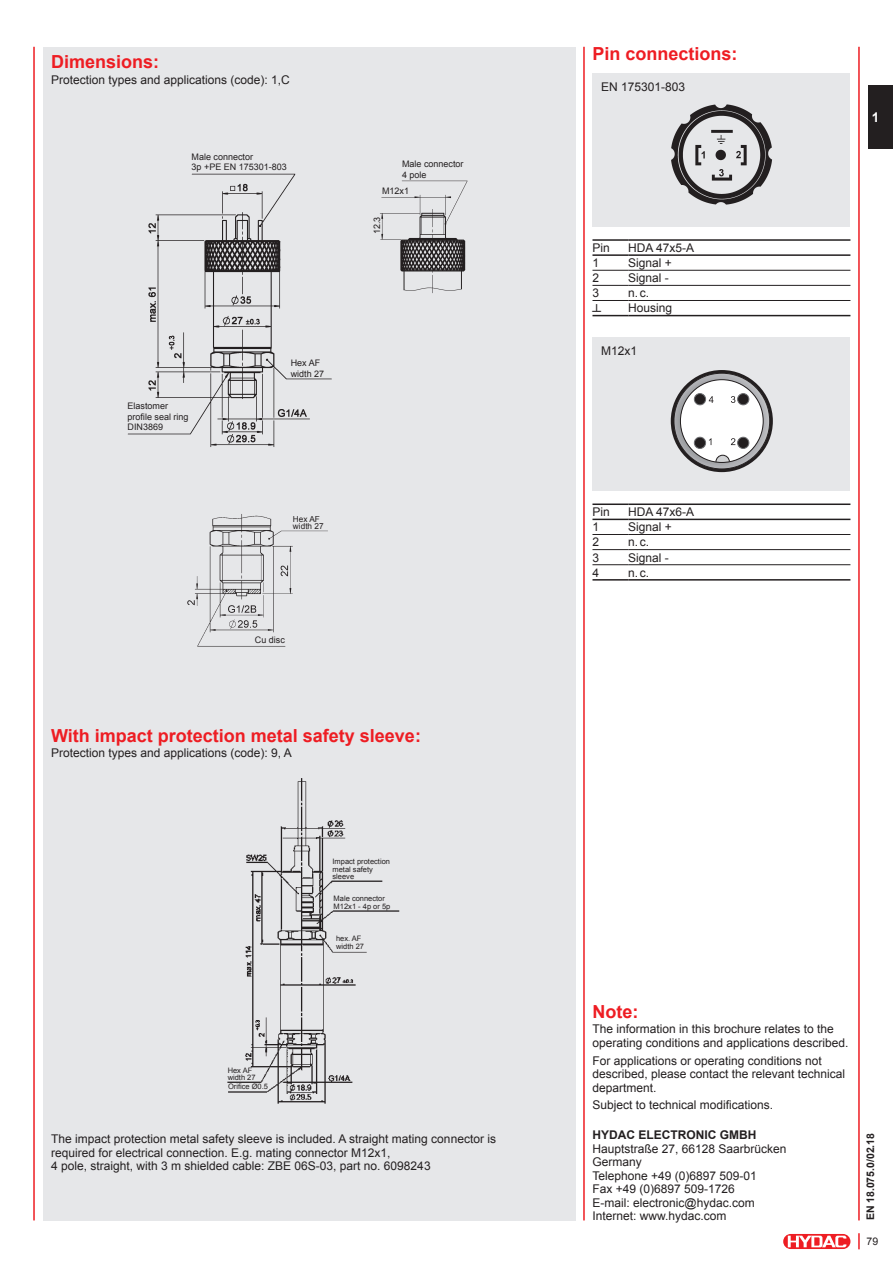
<style>
.page{position:relative;width:893px;height:1263px;background:#fff}
.page>*{position:absolute;margin:0;border:0;box-sizing:border-box;transform-origin:0 0}
.t1{font:700 18px "Arial";color:#ee1d23}
.t2{font:700 13.5px "Arial";color:#fff}
.t3{font:12px/13.5px "Arial";color:#231f20}
.t4{font:700 12px "Arial";color:#231f20}
.t5{font:700 10.5px "Arial";color:#231f20}
.t6{font:10.5px "Arial";color:#231f20}
.t7{font:9px/10.5px "Arial";color:#231f20}
.t8{font:8.25px/7.4px "Arial";color:#231f20}
.t9{font:7.5px/7.5px "Arial";color:#231f20}
</style>
<div class="page">
<hr style="left:33px;top:47px;width:2px;height:1173px;background:#ee1d23">
<hr style="left:858px;top:47px;width:2px;height:1173px;background:#ee1d23">
<div style="left:783px;top:1233px;width:67px;height:16px;border:1px solid #fff;border-radius:8px"></div>
<svg style="left:783px;top:1234px;width:67px;height:15px"></svg>
<svg style="left:788px;top:1236px;width:58px;height:11px"></svg>
<svg style="left:858px;top:1233px;width:2px;height:16px"></svg>
<div style="left:868px;top:85px;width:25px;height:64px;background:#231f20"></div>
<div style="left:43px;top:47px;width:532px;height:1173px;background:#e6e7e9"></div>
<hr style="left:583px;top:47px;width:2px;height:1173px;background:#ee1d23">
<div style="left:592px;top:73px;width:258px;height:153px;background:#e6e7e9"></div>
<div style="left:592px;top:338px;width:258px;height:153px;background:#e6e7e9"></div>
<hr style="left:592px;top:270px;width:36px;height:1px;background:#231f20">
<hr style="left:628px;top:270px;width:222px;height:1px;background:#231f20">
<hr style="left:592px;top:285px;width:36px;height:1px;background:#231f20">
<hr style="left:628px;top:285px;width:222px;height:1px;background:#231f20">
<hr style="left:592px;top:300px;width:36px;height:1px;background:#231f20">
<hr style="left:628px;top:300px;width:222px;height:1px;background:#231f20">
<hr style="left:592px;top:239px;width:36px;height:2px;background:#231f20">
<hr style="left:628px;top:239px;width:222px;height:2px;background:#231f20">
<hr style="left:592px;top:254px;width:36px;height:2px;background:#231f20">
<hr style="left:628px;top:254px;width:222px;height:2px;background:#231f20">
<hr style="left:592px;top:315px;width:36px;height:1px;background:#231f20">
<hr style="left:628px;top:315px;width:222px;height:1px;background:#231f20">
<hr style="left:592px;top:534px;width:36px;height:1px;background:#231f20">
<hr style="left:628px;top:534px;width:222px;height:1px;background:#231f20">
<hr style="left:592px;top:549px;width:36px;height:1px;background:#231f20">
<hr style="left:628px;top:549px;width:222px;height:1px;background:#231f20">
<hr style="left:592px;top:564px;width:36px;height:1px;background:#231f20">
<hr style="left:628px;top:564px;width:222px;height:1px;background:#231f20">
<hr style="left:592px;top:503px;width:36px;height:2px;background:#231f20">
<hr style="left:628px;top:503px;width:222px;height:2px;background:#231f20">
<hr style="left:592px;top:519px;width:36px;height:1px;background:#231f20">
<hr style="left:628px;top:519px;width:222px;height:1px;background:#231f20">
<hr style="left:592px;top:579px;width:36px;height:2px;background:#231f20">
<hr style="left:628px;top:579px;width:222px;height:2px;background:#231f20">
<img style="left:671px;top:104px;width:101px;height:101px">
<svg style="left:673px;top:372px;width:97px;height:98px"></svg>
<img style="left:128px;top:173px;width:204px;height:274px">
<img style="left:380px;top:180px;width:88px;height:113px">
<img style="left:187px;top:514px;width:141px;height:133px">
<img style="left:227px;top:778px;width:173px;height:326px">
<h1 class="t1" style="left:51px;top:50px;width:110px">Dimensions:</h1>
<p class="t3" style="left:51px;top:73px;width:240px">Protection types and applications (code): 1,C</p>
<p class="t7" style="left:192px;top:152px;width:97px">Male connector<br>3p +PE EN 175301-803</p>
<p class="t7" style="left:402px;top:159px;width:63px">Male connector<br>4 pole</p>
<p class="t7" style="left:382px;top:186px;width:29px">M12x1</p>
<p class="t7" style="left:372px;top:234px;width:19px;rotate:-90deg">12.3</p>
<p class="t7" style="left:128px;top:401px;width:63px">Elastomer profile seal ring<br>DIN3869</p>
<p class="t7" style="left:291px;top:358px;width:35px">Hex AF width 27</p>
<p class="t8" style="left:293px;top:515px;width:32px">Hex AF width 27</p>
<p class="t7" style="left:255px;top:635px;width:32px">Cu disc</p>
<h1 class="t1" style="left:51px;top:723px;width:371px">With impact protection metal safety sleeve:</h1>
<p class="t3" style="left:51px;top:746px;width:242px">Protection types and applications (code): 9, A</p>
<p class="t9" style="left:332px;top:858px;width:59px">Impact protection metal safety sleeve</p>
<p class="t9" style="left:334px;top:895px;width:58px">Male connector<br>M12x1 - 4p or 5p</p>
<p class="t9" style="left:228px;top:1066px;width:29px">Hex AF width 27</p>
<p class="t9" style="left:228px;top:1083px;width:42px">Orifice Ø0.5</p>
<p class="t9" style="left:336px;top:935px;width:29px">hex. AF width 27</p>
<p class="t3" style="left:51px;top:1132px;width:446px">The impact protection metal safety sleeve is included. A straight mating connector is required for electrical connection. E.g. mating connector M12x1,<br>4 pole, straight, with 3 m shielded cable: ZBE 06S-03, part no. 6098243</p>
<h1 class="t1" style="left:592px;top:42px;width:147px">Pin connections:</h1>
<p class="t3" style="left:601px;top:80px;width:86px">EN 175301-803</p>
<p class="t3" style="left:592px;top:241px;width:19px">Pin</p>
<p class="t3" style="left:628px;top:241px;width:68px">HDA 47x5-A</p>
<p class="t3" style="left:592px;top:256px;width:8px">1</p>
<p class="t3" style="left:628px;top:256px;width:45px">Signal +</p>
<p class="t3" style="left:592px;top:271px;width:8px">2</p>
<p class="t3" style="left:628px;top:271px;width:42px">Signal -</p>
<p class="t3" style="left:592px;top:286px;width:8px">3</p>
<p class="t3" style="left:628px;top:286px;width:22px">n.c.</p>
<p class="t3" style="left:592px;top:305px;width:10px">┴</p>
<p class="t3" style="left:628px;top:302px;width:46px">Housing</p>
<p class="t3" style="left:601px;top:344px;width:38px">M12x1</p>
<p class="t3" style="left:592px;top:505px;width:19px">Pin</p>
<p class="t3" style="left:628px;top:505px;width:68px">HDA 47x6-A</p>
<p class="t3" style="left:592px;top:520px;width:8px">1</p>
<p class="t3" style="left:628px;top:520px;width:45px">Signal +</p>
<p class="t3" style="left:592px;top:536px;width:8px">2</p>
<p class="t3" style="left:628px;top:536px;width:22px">n.c.</p>
<p class="t3" style="left:592px;top:551px;width:8px">3</p>
<p class="t3" style="left:628px;top:551px;width:42px">Signal -</p>
<p class="t3" style="left:592px;top:566px;width:8px">4</p>
<p class="t3" style="left:628px;top:566px;width:22px">n.c.</p>
<p class="t2" style="left:872px;top:108px;width:9px">1</p>
<h1 class="t1" style="left:592px;top:999px;width:47px">Note:</h1>
<p class="t3" style="left:592px;top:1023px;width:258px">The information in this brochure relates to the operating conditions and applications described.</p>
<p class="t3" style="left:592px;top:1054px;width:254px">For applications or operating conditions not described, please contact the relevant technical department.</p>
<p class="t3" style="left:592px;top:1099px;width:182px">Subject to technical modifications.</p>
<p class="t4" style="left:592px;top:1127px;width:165px">HYDAC ELECTRONIC GMBH</p>
<p class="t3" style="left:592px;top:1142px;width:196px">Hauptstraße 27, 66128 Saarbrücken<br>Germany<br>Telephone +49 (0)6897 509-01<br>Fax +49 (0)6897 509-1726<br>E-mail: electronic@hydac.com<br>Internet: www.hydac.com</p>
<p class="t5" style="left:863px;top:1220px;width:89px;rotate:-90deg">EN 18.075.0/02.18</p>
<p class="t6" style="left:867px;top:1235px;width:13px">79</p>
</div>
